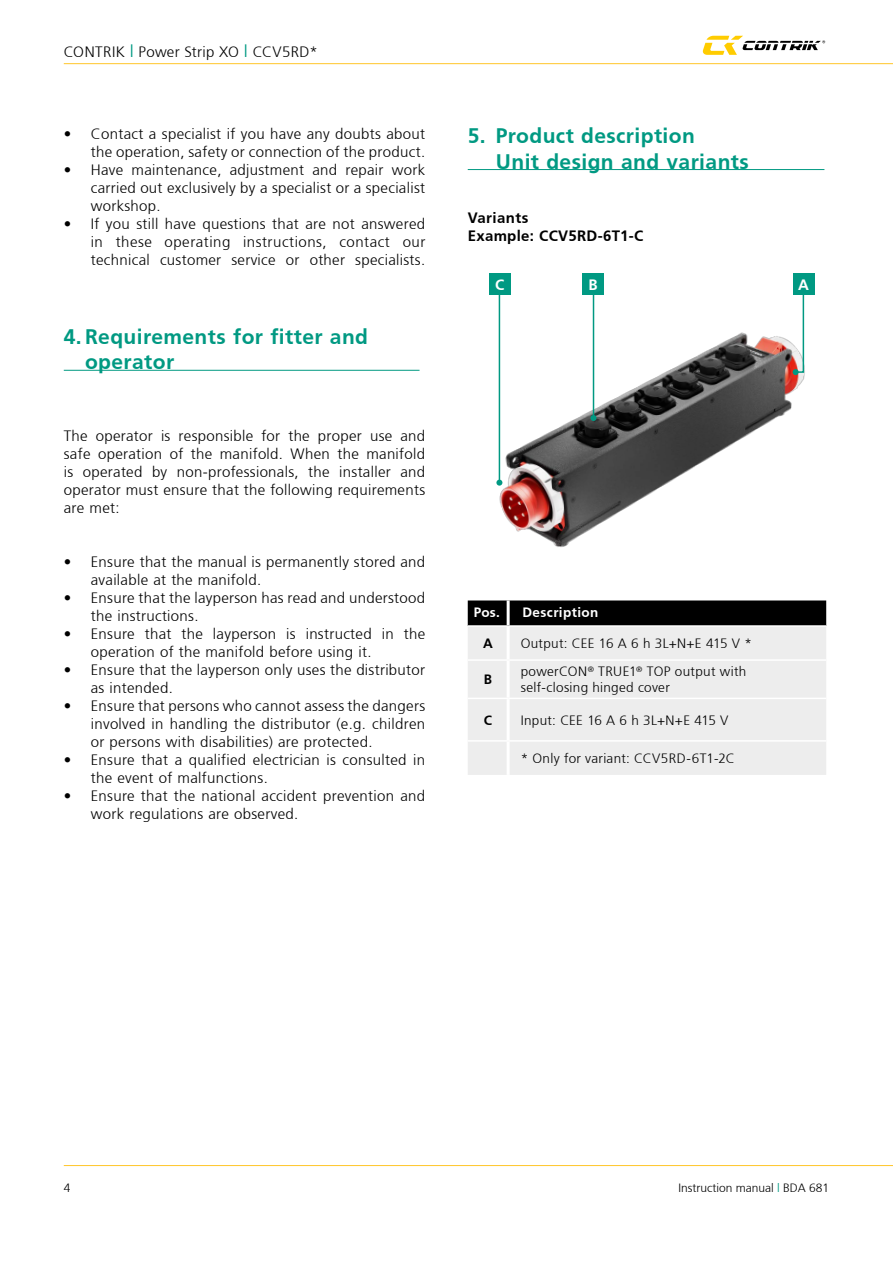
<style>
.page{position:relative;width:893px;height:1263px;background:#fff}
.page>*{position:absolute;margin:0;border:0;box-sizing:border-box;transform-origin:0 0}
.t1{font:700 21px/25.2px "Frutiger";letter-spacing:.02em;color:#009982}
.t2{font:300 15px/18px "Frutiger";letter-spacing:.02em;color:#000}
.t3{font:700 15px/18px "Frutiger";letter-spacing:.02em;color:#000}
.t4{font:700 15px "Frutiger";color:#fff}
.t5{font:300 13.5px/16.2px "Frutiger";letter-spacing:.02em;color:#000}
.t6{font:700 13.5px "Frutiger";letter-spacing:.03em;color:#fff}
.t7{font:700 13.5px "Frutiger";color:#000}
.t8{font:300 12px "Frutiger";color:#000}
.s1{font-size:18px;color:#009982}
.s2{color:#009982}
</style>
<div class="page">
<hr style="left:64px;top:63px;width:829px;height:1px;background:#ffc629">
<hr style="left:64px;top:1165px;width:829px;height:1px;background:#ffc629">
<svg style="left:703px;top:36px;width:122px;height:19px"></svg>
<hr style="left:64px;top:370px;width:356px;height:1px;background:#009982">
<hr style="left:468px;top:169px;width:356px;height:1px;background:#009982">
<img style="left:498px;top:325px;width:307px;height:222px">
<div style="left:468px;top:600px;width:358px;height:25px;background:#000"></div>
<div style="left:468px;top:627px;width:358px;height:148px;background:#ededed"></div>
<hr style="left:507px;top:600px;width:3px;height:25px;background:#fff">
<hr style="left:507px;top:627px;width:3px;height:32px;background:#fff">
<hr style="left:507px;top:661px;width:3px;height:37px;background:#fff">
<hr style="left:507px;top:699px;width:3px;height:41px;background:#fff">
<hr style="left:507px;top:742px;width:3px;height:33px;background:#fff">
<hr style="left:468px;top:659px;width:40px;height:2px;background:#fff">
<hr style="left:508px;top:659px;width:318px;height:2px;background:#fff">
<hr style="left:468px;top:698px;width:40px;height:1px;background:#fff">
<hr style="left:508px;top:698px;width:318px;height:1px;background:#fff">
<hr style="left:468px;top:740px;width:40px;height:2px;background:#fff">
<hr style="left:508px;top:740px;width:318px;height:2px;background:#fff">
<hr style="left:593px;top:293px;width:1px;height:125px;background:#009982">
<svg style="left:590px;top:415px;width:6px;height:6px"></svg>
<hr style="left:499px;top:293px;width:1px;height:190px;background:#009982">
<svg style="left:496px;top:480px;width:6px;height:6px"></svg>
<div style="left:793px;top:273px;width:21px;height:22px;background:#009982"></div>
<div style="left:583px;top:273px;width:21px;height:22px;background:#009982"></div>
<div style="left:489px;top:273px;width:21px;height:22px;background:#009982"></div>
<svg style="left:793px;top:295px;width:12px;height:80px"></svg>
<p class="t2" style="left:64px;top:42px;width:255px">CONTRIK <span class="s1">I</span> Power Strip XO <span class="s1">I</span> CCV5RD*</p>
<p class="t2" style="left:64px;top:125px;width:363px;text-align:right">• Contact a specialist if you have any doubts about the operation, safety or connection of the product.</p>
<p class="t2" style="left:91px;top:161px;width:336px;text-align:justify;text-indent:-27px">• Have maintenance, adjustment and repair work carried out exclusively by a specialist or a specialist workshop.</p>
<p class="t2" style="left:91px;top:215px;width:336px;text-align:justify;text-indent:-27px">• If you still have questions that are not answered in these operating instructions, contact our technical customer service or other specialists.</p>
<h1 class="t1" style="left:85px;top:324px;width:285px;text-indent:-21px">4. Requirements for fitter and operator</h1>
<p class="t2" style="left:64px;top:427px;width:363px;text-align:justify">The operator is responsible for the proper use and safe operation of the manifold. When the manifold is operated by non-professionals, the installer and operator must ensure that the following requirements are met:</p>
<p class="t2" style="left:91px;top:553px;width:336px;text-indent:-27px">• Ensure that the manual is permanently stored and available at the manifold.</p>
<p class="t2" style="left:91px;top:589px;width:336px;text-indent:-27px">• Ensure that the layperson has read and understood the instructions.</p>
<p class="t2" style="left:91px;top:625px;width:336px;text-indent:-27px">• Ensure that the layperson is instructed in the operation of the manifold before using it.</p>
<p class="t2" style="left:91px;top:661px;width:336px;text-indent:-27px">• Ensure that the layperson only uses the distributor as intended.</p>
<p class="t2" style="left:91px;top:697px;width:336px;text-align:justify;text-indent:-27px">• Ensure that persons who cannot assess the dangers involved in handling the distributor (e.g. children or persons with disabilities) are protected.</p>
<p class="t2" style="left:91px;top:751px;width:336px;text-indent:-27px">• Ensure that a qualified electrician is consulted in the event of malfunctions.</p>
<p class="t2" style="left:91px;top:787px;width:336px;text-indent:-27px">• Ensure that the national accident prevention and work regulations are observed.</p>
<h1 class="t1" style="left:496px;top:123px;width:254px;text-indent:-28px">5. Product description<br>Unit design and variants</h1>
<p class="t3" style="left:468px;top:208px;width:177px">Variants<br>Example: CCV5RD-6T1-C</p>
<p class="t4" style="left:495px;top:276px;width:11px">C</p>
<p class="t4" style="left:589px;top:276px;width:11px">B</p>
<p class="t4" style="left:798px;top:276px;width:12px">A</p>
<p class="t6" style="left:474px;top:604px;width:27px">Pos.</p>
<p class="t6" style="left:522px;top:604px;width:77px">Description</p>
<p class="t7" style="left:483px;top:635px;width:11px">A</p>
<p class="t5" style="left:521px;top:635px;width:233px">Output: CEE 16 A 6 h 3L+N+E 415 V *</p>
<p class="t7" style="left:484px;top:672px;width:10px">B</p>
<p class="t5" style="left:521px;top:663px;width:227px">powerCON<sup>®</sup> TRUE1<sup>®</sup> TOP output with self-closing hinged cover</p>
<p class="t7" style="left:484px;top:712px;width:10px">C</p>
<p class="t5" style="left:521px;top:712px;width:209px">Input: CEE 16 A 6 h 3L+N+E 415 V</p>
<p class="t5" style="left:521px;top:750px;width:216px">* Only for variant: CCV5RD-6T1-2C</p>
<p class="t8" style="left:64px;top:1181px;width:8px">4</p>
<p class="t8" style="left:678px;top:1181px;width:152px">Instruction manual <span class="s2">|</span> BDA 681</p>
</div>
